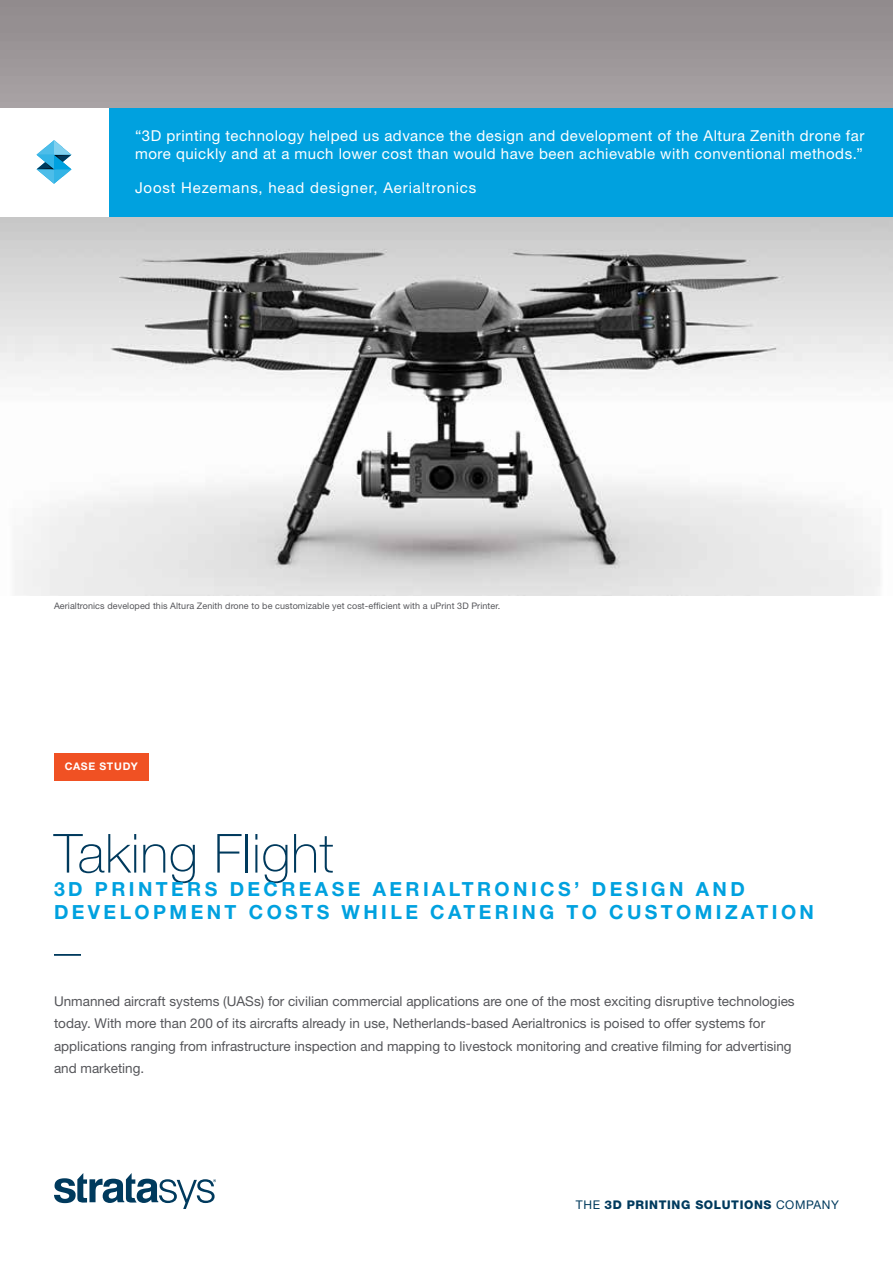
<style>
.page{position:relative;width:893px;height:1263px;background:#fff}
.page>*{position:absolute;margin:0;border:0;box-sizing:border-box;transform-origin:0 0}
.t1{font:100 54px "Helvetica Neue LT Std";letter-spacing:.01em;color:#003a5d}
.t2{font:700 19.5px/23.4px "Helvetica Neue LT Std";letter-spacing:.175em;color:#00a1df}
.t3{font:15px/18px "Helvetica Neue LT Std";letter-spacing:.035em;color:#fff}
.t4{font:15px "Helvetica Neue LT Std";letter-spacing:.055em;color:#fff}
.t5{font:13.5px/22.5px "Helvetica Neue LT Std";color:#55565a}
.t6{font:800 12px "Helvetica Neue LT Std";letter-spacing:.05em;color:#003a5d}
.t7{font:700 10.5px "Helvetica Neue LT Std";letter-spacing:.07em;color:#fff}
.t8{font:9px "Helvetica Neue LT Std";letter-spacing:.01em;color:#55565a}
.s1{font-weight:400}
</style>
<div class="page">
<svg style="left:54px;top:1173px;width:162px;height:36px"></svg>
<div style="left:54px;top:753px;width:94px;height:27px;background:#f05123"></div>
<img style="left:0;top:0;width:893px;height:595px">
<div style="left:105px;top:108px;width:788px;height:108px;background:#00a1df"></div>
<div style="left:0;top:108px;width:108px;height:108px;background:#fff"></div>
<svg style="left:37px;top:140px;width:34px;height:44px"></svg>
<svg style="left:54px;top:954px;width:27px;height:1px"></svg>
<p class="t3" style="left:135px;top:127px;width:731px">“3D printing technology helped us advance the design and development of the Altura Zenith drone far more quickly and at a much lower cost than would have been achievable with conventional methods.”</p>
<p class="t4" style="left:135px;top:179px;width:343px">Joost Hezemans, head designer, Aerialtronics</p>
<p class="t8" style="left:54px;top:600px;width:448px">Aerialtronics developed this Altura Zenith drone to be customizable yet cost-efficient with a uPrint 3D Printer.</p>
<p class="t7" style="left:65px;top:760px;width:75px">CASE STUDY</p>
<h1 class="t1" style="left:54px;top:822px;width:281px">Taking Flight</h1>
<h2 class="t2" style="left:54px;top:877px;width:761px">3D PRINTERS DECREASE AERIALTRONICS’ DESIGN AND<br>DEVELOPMENT COSTS WHILE CATERING TO CUSTOMIZATION</h2>
<p class="t5" style="left:54px;top:989px;width:742px">Unmanned aircraft systems (UASs) for civilian commercial applications are one of the most exciting disruptive technologies today. With more than 200 of its aircrafts already in use, Netherlands-based Aerialtronics is poised to offer systems for applications ranging from infrastructure inspection and mapping to livestock monitoring and creative filming for advertising and marketing.</p>
<p class="t6" style="left:576px;top:1197px;width:265px"><span class="s1">THE</span> 3D PRINTING SOLUTIONS <span class="s1">COMPANY</span></p>
</div>
